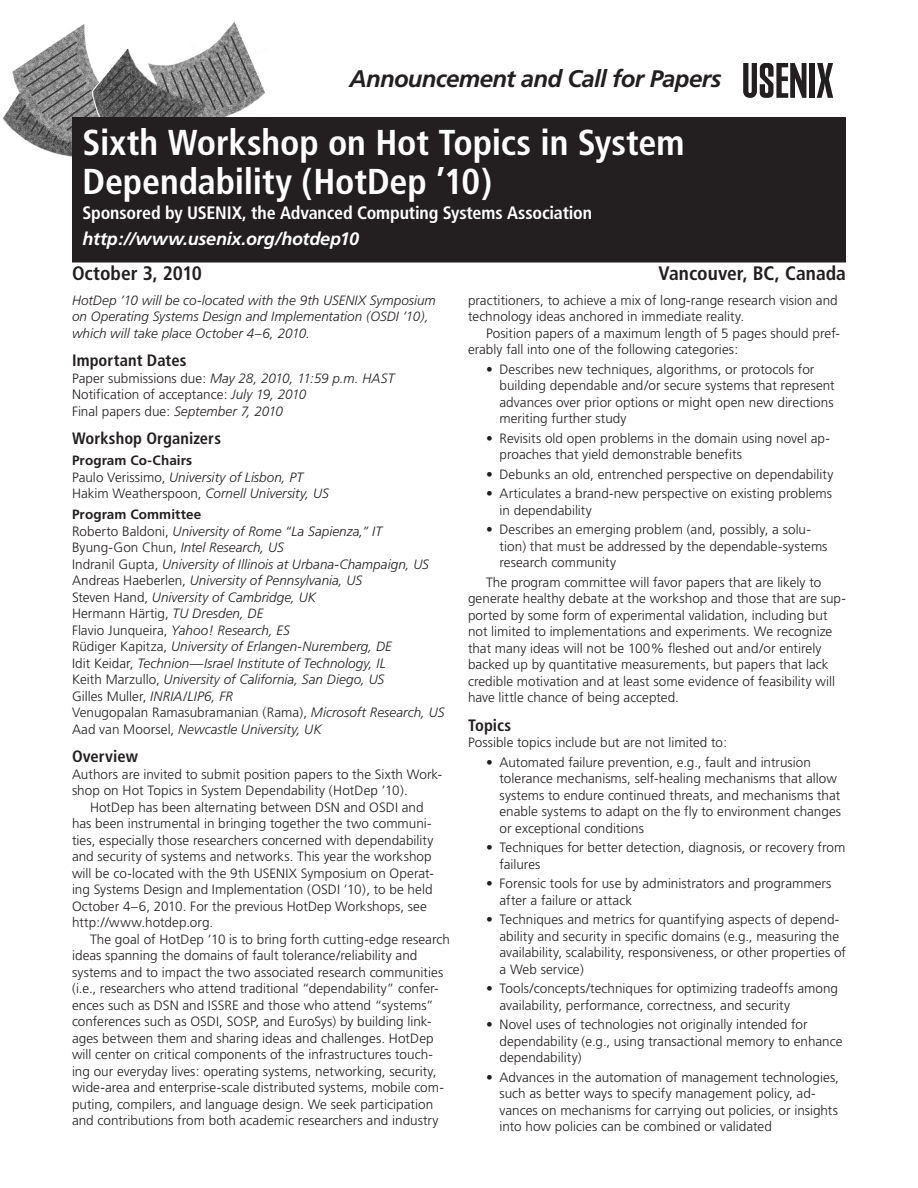
<style>
.page{position:relative;width:918px;height:1188px;background:#fff}
.page>*{position:absolute;margin:0;border:0;box-sizing:border-box;transform-origin:0 0}
.conference_name{font:700 condensed 36px/39px "Frutiger";letter-spacing:-.005em;color:#fff}
.announcement{font:italic 700 24px "Frutiger";letter-spacing:-.03em;color:#231f20}
.dates_location{font:700 condensed 19.5px "Frutiger";color:#231f20}
.conference_sponsors{font:700 condensed 18px "Frutiger";letter-spacing:-.01em;color:#fff}
.conference_sponsors-2{font:italic 700 18px "Frutiger";letter-spacing:-.015em;color:#fff}
.head{font:700 condensed 16.5px "Frutiger";letter-spacing:.005em;color:#231f20}
.body{font:300 13.5px/16.5px "Frutiger";letter-spacing:.005em;color:#231f20}
.Bullet_List_1{font:300 13.5px/16.5px "Frutiger";letter-spacing:.005em;color:#231f20}
.body_first{font:italic 300 13.5px/16.5px "Frutiger";letter-spacing:.005em;color:#231f20}
.body_first-2{font:300 13.5px/16.5px "Frutiger";letter-spacing:.005em;color:#231f20}
.subhead{font:700 13.5px "Frutiger";letter-spacing:.01em;color:#231f20}
.s1{font-style:normal}
.s2{font-style:italic}
</style>
<div class="page">
<img style="left:3px;top:21px;width:262px;height:136px">
<svg style="left:743px;top:63px;width:63px;height:35px"></svg>
<div style="left:810px;top:63px;width:5px;height:35px;background:#231f20"></div>
<svg style="left:817px;top:63px;width:16px;height:35px"></svg>
<div style="left:73px;top:118px;width:772px;height:144px;background:#231f20"></div>
<div style="left:72px;top:117px;width:774px;height:145px;border:2px solid #231f20"></div>
<p class="announcement" style="left:350px;top:65px;width:373px">Announcement and Call for Papers</p>
<p class="conference_name" style="left:82px;top:123px;width:603px">Sixth Workshop on Hot Topics in System<br>Dependability (HotDep ’10)</p>
<p class="conference_sponsors" style="left:82px;top:202px;width:511px">Sponsored by USENIX, the Advanced Computing Systems Association</p>
<p class="conference_sponsors-2" style="left:82px;top:228px;width:278px">http://www.usenix.org/hotdep10</p>
<p class="dates_location" style="left:72px;top:262px;width:132px">October 3, 2010</p>
<p class="dates_location" style="left:659px;top:262px;width:189px">Vancouver, BC, Canada</p>
<p class="body_first" style="left:72px;top:292px;width:365px">HotDep ’10 will be co-located with the 9th USENIX Symposium on Operating Systems Design and Implementation (OSDI ’10), which will take place October 4–6, 2010.</p>
<p class="head" style="left:72px;top:351px;width:116px">Important Dates</p>
<p class="body_first" style="left:72px;top:370px;width:324px"><span class="s1">Paper submissions due:</span> May 28, 2010, 11:59 p.m. HAST</p>
<p class="body_first-2" style="left:72px;top:386px;width:236px">Notification of acceptance: <span class="s2">July 19, 2010</span></p>
<p class="body_first-2" style="left:72px;top:403px;width:213px">Final papers due: <span class="s2">September 7, 2010</span></p>
<p class="head" style="left:72px;top:429px;width:151px">Workshop Organizers</p>
<p class="subhead" style="left:72px;top:453px;width:122px">Program Co-Chairs</p>
<p class="body_first" style="left:72px;top:469px;width:233px"><span class="s1">Paulo Verissimo,</span> University of Lisbon, PT</p>
<p class="body_first" style="left:72px;top:485px;width:258px"><span class="s1">Hakim Weatherspoon,</span> Cornell University, US</p>
<p class="subhead" style="left:72px;top:507px;width:131px">Program Committee</p>
<p class="body_first" style="left:72px;top:523px;width:312px"><span class="s1">Roberto Baldoni,</span> University of Rome “La Sapienza,” IT</p>
<p class="body_first" style="left:72px;top:539px;width:213px"><span class="s1">Byung-Gon Chun,</span> Intel Research, US</p>
<p class="body_first" style="left:72px;top:556px;width:359px"><span class="s1">Indranil Gupta,</span> University of Illinois at Urbana-Champaign, US</p>
<p class="body_first" style="left:72px;top:572px;width:292px"><span class="s1">Andreas Haeberlen,</span> University of Pennsylvania, US</p>
<p class="body_first" style="left:72px;top:589px;width:246px"><span class="s1">Steven Hand,</span> University of Cambridge, UK</p>
<p class="body_first-2" style="left:72px;top:605px;width:193px">Hermann Härtig, <span class="s2">TU Dresden, DE</span></p>
<p class="body_first" style="left:72px;top:622px;width:220px"><span class="s1">Flavio Junqueira,</span> Yahoo! Research, ES</p>
<p class="body_first" style="left:72px;top:638px;width:322px"><span class="s1">Rüdiger Kapitza,</span> University of Erlangen-Nuremberg, DE</p>
<p class="body_first" style="left:72px;top:655px;width:315px"><span class="s1">Idit Keidar,</span> Technion—Israel Institute of Technology, IL</p>
<p class="body_first" style="left:72px;top:671px;width:314px"><span class="s1">Keith Marzullo,</span> University of California, San Diego, US</p>
<p class="body_first-2" style="left:72px;top:688px;width:162px">Gilles Muller, <span class="s2">INRIA/LIP6, FR</span></p>
<p class="body_first-2" style="left:72px;top:704px;width:374px">Venugopalan Ramasubramanian (Rama), <span class="s2">Microsoft Research, US</span></p>
<p class="body_first" style="left:72px;top:721px;width:251px"><span class="s1">Aad van Moorsel,</span> Newcastle University, UK</p>
<p class="head" style="left:72px;top:747px;width:68px">Overview</p>
<p class="body_first-2" style="left:72px;top:766px;width:372px">Authors are invited to submit position papers to the Sixth Work&shy;shop on Hot Topics in System Dependability (HotDep ’10).</p>
<p class="body" style="left:72px;top:799px;width:363px;text-indent:18px">HotDep has been alternating between DSN and OSDI and has been instrumental in bringing together the two communi&shy;ties, especially those researchers concerned with dependability and security of systems and networks. This year the workshop will be co-located with the 9th USENIX Symposium on Operat&shy;ing Systems Design and Implementation (OSDI ’10), to be held October 4–6, 2010. For the previous HotDep Workshops, see http://www.hotdep.org.</p>
<p class="body" style="left:72px;top:931px;width:379px;text-indent:18px">The goal of HotDep ’10 is to bring forth cutting-edge research ideas spanning the domains of fault tolerance/reliability and systems and to impact the two associated research communities (i.e., researchers who attend traditional “dependability” confer&shy;ences such as DSN and ISSRE and those who attend “systems” conferences such as OSDI, SOSP, and EuroSys) by building link&shy;ages between them and sharing ideas and challenges. HotDep will center on critical components of the infrastructures touch&shy;ing our everyday lives: operating systems, networking, security, wide-area and enterprise-scale distributed systems, mobile com&shy;puting, compilers, and language design. We seek participation and contributions from both academic researchers and industry</p>
<p class="body" style="left:468px;top:292px;width:371px">practitioners, to achieve a mix of long-range research vision and technology ideas anchored in immediate reality.</p>
<p class="body" style="left:468px;top:325px;width:374px;text-indent:18px">Position papers of a maximum length of 5 pages should pref&shy;erably fall into one of the following categories:</p>
<p class="Bullet_List_1" style="left:500px;top:361px;width:337px;text-indent:-14px">• Describes new techniques, algorithms, or protocols for building dependable and/or secure systems that represent advances over prior options or might open new directions meriting further study</p>
<p class="Bullet_List_1" style="left:500px;top:430px;width:332px;text-indent:-14px">• Revisits old open problems in the domain using novel ap&shy;proaches that yield demonstrable benefits</p>
<p class="Bullet_List_1" style="left:486px;top:466px;width:349px">• Debunks an old, entrenched perspective on dependability</p>
<p class="Bullet_List_1" style="left:500px;top:485px;width:334px;text-indent:-14px">• Articulates a brand-new perspective on existing problems in dependability</p>
<p class="Bullet_List_1" style="left:500px;top:521px;width:330px;text-indent:-14px">• Describes an emerging problem (and, possibly, a solu&shy;tion) that must be addressed by the dependable-systems research community</p>
<p class="body" style="left:468px;top:574px;width:380px;text-indent:18px">The program committee will favor papers that are likely to generate healthy debate at the workshop and those that are sup&shy;ported by some form of experimental validation, including but not limited to implementations and experiments. We recognize that many ideas will not be 100% fleshed out and/or entirely backed up by quantitative measurements, but papers that lack credible motivation and at least some evidence of feasibility will have little chance of being accepted.</p>
<p class="head" style="left:468px;top:715px;width:45px">Topics</p>
<p class="body_first-2" style="left:468px;top:734px;width:261px">Possible topics include but are not limited to:</p>
<p class="Bullet_List_1" style="left:500px;top:754px;width:343px;text-indent:-14px">• Automated failure prevention, e.g., fault and intrusion tolerance mechanisms, self-healing mechanisms that allow systems to endure continued threats, and mechanisms that enable systems to adapt on the fly to environment changes or exceptional conditions</p>
<p class="Bullet_List_1" style="left:500px;top:839px;width:347px;text-indent:-14px">• Techniques for better detection, diagnosis, or recovery from failures</p>
<p class="Bullet_List_1" style="left:500px;top:875px;width:334px;text-indent:-14px">• Forensic tools for use by administrators and programmers after a failure or attack</p>
<p class="Bullet_List_1" style="left:500px;top:911px;width:348px;text-indent:-14px">• Techniques and metrics for quantifying aspects of depend&shy;ability and security in specific domains (e.g., measuring the availability, scalability, responsiveness, or other properties of a Web service)</p>
<p class="Bullet_List_1" style="left:500px;top:980px;width:340px;text-indent:-14px">• Tools/concepts/techniques for optimizing tradeoffs among availability, performance, correctness, and security</p>
<p class="Bullet_List_1" style="left:500px;top:1016px;width:344px;text-indent:-14px">• Novel uses of technologies not originally intended for dependability (e.g., using transactional memory to enhance dependability)</p>
<p class="Bullet_List_1" style="left:500px;top:1069px;width:341px;text-indent:-14px">• Advances in the automation of management technologies, such as better ways to specify management policy, ad&shy;vances on mechanisms for carrying out policies, or insights into how policies can be combined or validated</p>
</div>
